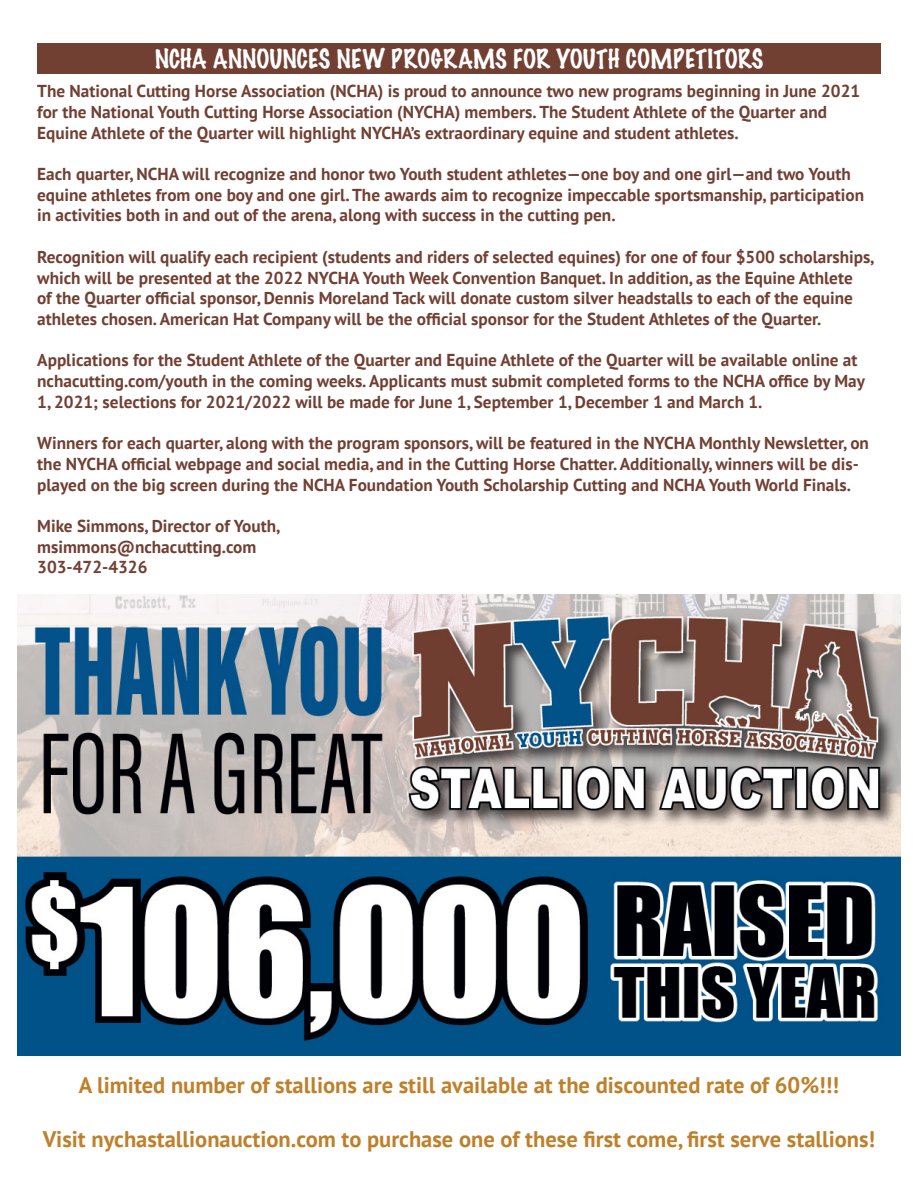
<style>
.page{position:relative;width:918px;height:1188px;background:#fff}
.page>*{position:absolute;margin:0;border:0;box-sizing:border-box;transform-origin:0 0}
.t1{font:100 24px "Marker Felt";color:#fff}
.t2{font:700 22.5px "PT Sans";color:#be802a}
.t3{font:700 17.25px/20.7px "PT Sans";color:#714033}
</style>
<div class="page">
<img style="left:18px;top:594px;width:882px;height:462px">
<div style="left:37px;top:43px;width:844px;height:31px;background:#714033"></div>
<p class="t1" style="left:155px;top:40px;width:610px">NCHA ANNOUNCES NEW PROGRAMS FOR YOUTH COMPETITORS</p>
<p class="t3" style="left:37px;top:80px;width:824px">The National Cutting Horse Association (NCHA) is proud to announce two new programs beginning in June 2021 for the National Youth Cutting Horse Association (NYCHA) members. The Student Athlete of the Quarter and<br>Equine Athlete of the Quarter will highlight NYCHA’s extraordinary equine and student athletes.</p>
<p class="t3" style="left:37px;top:163px;width:828px">Each quarter, NCHA will recognize and honor two Youth student athletes—one boy and one girl—and two Youth equine athletes from one boy and one girl. The awards aim to recognize impeccable sportsmanship, participation in activities both in and out of the arena, along with success in the cutting pen.</p>
<p class="t3" style="left:37px;top:246px;width:839px">Recognition will qualify each recipient (students and riders of selected equines) for one of four $500 scholarships, which will be presented at the 2022 NYCHA Youth Week Convention Banquet. In addition, as the Equine Athlete<br>of the Quarter official sponsor, Dennis Moreland Tack will donate custom silver headstalls to each of the equine athletes chosen. American Hat Company will be the official sponsor for the Student Athletes of the Quarter.</p>
<p class="t3" style="left:37px;top:350px;width:829px">Applications for the Student Athlete of the Quarter and Equine Athlete of the Quarter will be available online at nchacutting.com/youth in the coming weeks. Applicants must submit completed forms to the NCHA office by May<br>1, 2021; selections for 2021/2022 will be made for June 1, September 1, December 1 and March 1.</p>
<p class="t3" style="left:37px;top:432px;width:833px">Winners for each quarter, along with the program sponsors, will be featured in the NYCHA Monthly Newsletter, on the NYCHA official webpage and social media, and in the Cutting Horse Chatter. Additionally, winners will be dis&shy;played on the big screen during the NCHA Foundation Youth Scholarship Cutting and NCHA Youth World Finals.</p>
<p class="t3" style="left:37px;top:515px;width:244px">Mike Simmons, Director of Youth,</p>
<p class="t3" style="left:37px;top:536px;width:221px">msimmons@nchacutting.com</p>
<p class="t3" style="left:37px;top:557px;width:112px">303-472-4326</p>
<p class="t2" style="left:79px;top:1070px;width:762px">A limited number of stallions are still available at the discounted rate of 60%!!!</p>
<p class="t2" style="left:43px;top:1124px;width:834px">Visit nychastallionauction.com to purchase one of these first come, first serve stallions!</p>
</div>
